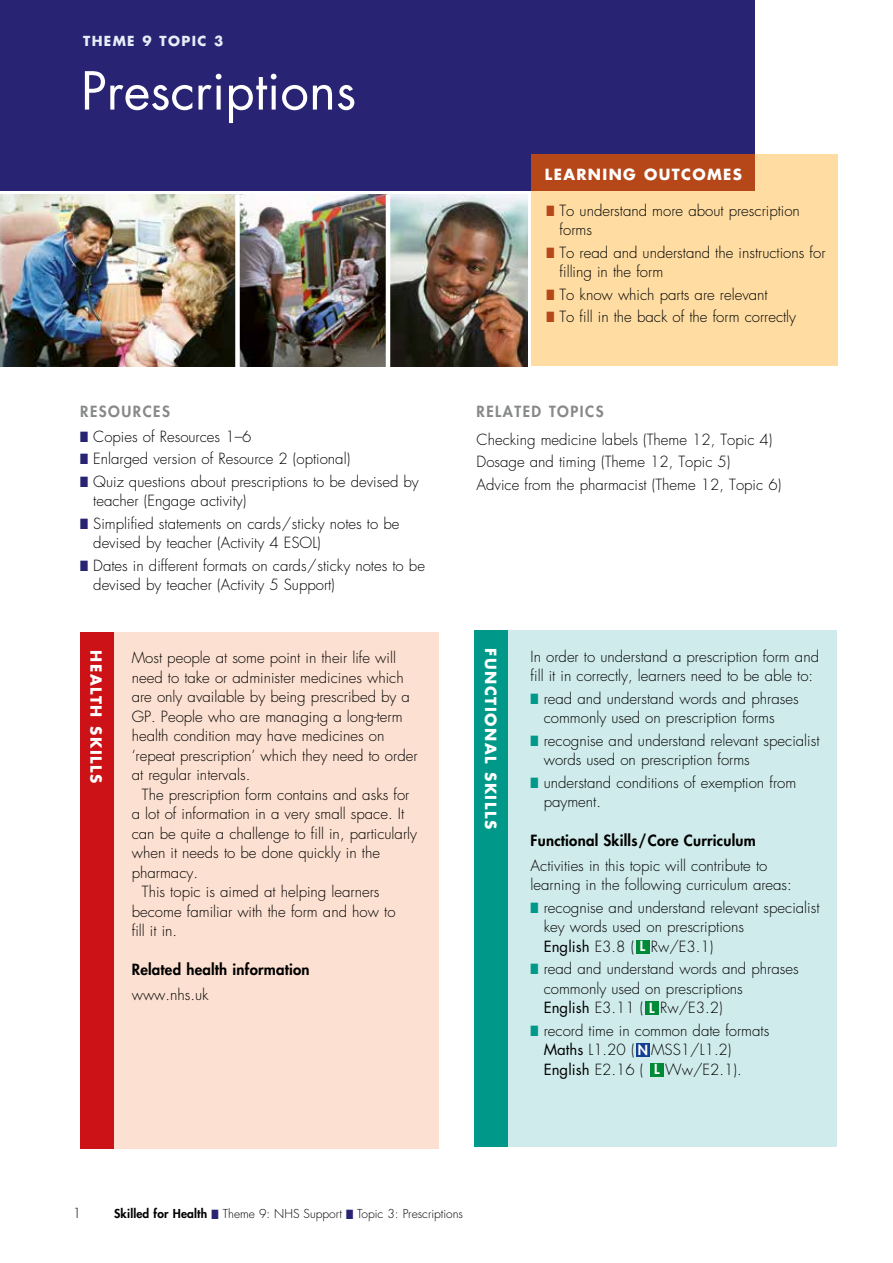
<style>
.page{position:relative;width:893px;height:1263px;background:#fff}
.page>*{position:absolute;margin:0;border:0;box-sizing:border-box;transform-origin:0 0}
.t1{font:51px "Futura Std";color:#fff}
.t2{font:300 15px/19.5px "Futura Std";color:#000}
.t3{font:800 15px "Futura Std";letter-spacing:.015em;color:#000}
.t4{font:700 15px "Futura Std";letter-spacing:.1em;color:#fff}
.t5{font:800 15px "Futura Std";letter-spacing:.1em;color:#878988}
.t6{font:700 13.5px "Futura Std";letter-spacing:.1em;color:#e7edf8}
.t7{font:300 13.5px "Futura Std";color:#000}
.t8{font:300 12px "Futura Std";color:#000}
.s1{color:#282372}
.s2{color:#b54719}
.s3{color:#009989}
.s4{font-weight:400}
.s5{font-weight:800;font-size:13.5px;color:#fff}
.s6{font-weight:800}
</style>
<div class="page">
<img style="left:0;top:195px;width:235px;height:171px">
<img style="left:240px;top:195px;width:146px;height:171px">
<img style="left:390px;top:195px;width:137px;height:171px">
<div style="left:531px;top:154px;width:306px;height:212px;background:#fedca2"></div>
<div style="left:0;top:0;width:755px;height:190px;background:#282372"></div>
<div style="left:531px;top:154px;width:224px;height:36px;background:#b54719"></div>
<div style="left:80px;top:632px;width:359px;height:516px;background:#fce0d1"></div>
<div style="left:80px;top:632px;width:33px;height:516px;background:#cc1216"></div>
<div style="left:475px;top:630px;width:362px;height:516px;background:#d0ebeb"></div>
<div style="left:475px;top:630px;width:33px;height:516px;background:#009989"></div>
<div style="left:636px;top:940px;width:13px;height:13px;background:#008a38"></div>
<div style="left:645px;top:1001px;width:14px;height:14px;background:#008a38"></div>
<div style="left:636px;top:1043px;width:14px;height:14px;background:#123f93"></div>
<div style="left:650px;top:1063px;width:14px;height:13px;background:#008a38"></div>
<p class="t6" style="left:83px;top:32px;width:142px">THEME 9 TOPIC 3</p>
<h1 class="t1" style="left:81px;top:58px;width:277px">Prescriptions</h1>
<p class="t5" style="left:80px;top:402px;width:91px">RESOURCES</p>
<p class="t2" style="left:80px;top:427px;width:173px"><span class="s1">■</span> Copies of Resources 1–6</p>
<p class="t2" style="left:80px;top:449px;width:272px"><span class="s1">■</span> Enlarged version of Resource 2 (optional)</p>
<p class="t2" style="left:93px;top:472px;width:327px;text-indent:-13px"><span class="s1">■</span> Quiz questions about prescriptions to be devised by teacher (Engage activity)</p>
<p class="t2" style="left:93px;top:514px;width:308px;text-indent:-13px"><span class="s1">■</span> Simplified statements on cards/sticky notes to be devised by teacher (Activity 4 ESOL)</p>
<p class="t2" style="left:93px;top:556px;width:333px;text-indent:-13px"><span class="s1">■</span> Dates in different formats on cards/sticky notes to be devised by teacher (Activity 5 Support)</p>
<p class="t4" style="left:106px;top:650px;width:134px;rotate:90deg">HEALTH SKILLS</p>
<p class="t2" style="left:132px;top:649px;width:287px">Most people at some point in their life will need to take or administer medicines which are only available by being prescribed by a GP. People who are managing a long-term health condition may have medicines on ‘repeat prescription’ which they need to order at regular intervals.</p>
<p class="t2" style="left:142px;top:785px;width:269px">The prescription form contains and asks for</p>
<p class="t2" style="left:132px;top:805px;width:274px">a lot of information in a very small space. It</p>
<p class="t2" style="left:132px;top:824px;width:287px">can be quite a challenge to fill in, particularly</p>
<p class="t2" style="left:132px;top:844px;width:250px">when it needs to be done quickly in the</p>
<p class="t2" style="left:132px;top:863px;width:68px">pharmacy.</p>
<p class="t2" style="left:142px;top:883px;width:239px">This topic is aimed at helping learners</p>
<p class="t2" style="left:132px;top:902px;width:265px">become familiar with the form and how to</p>
<p class="t2" style="left:132px;top:922px;width:47px">fill it in.</p>
<p class="t3" style="left:132px;top:960px;width:179px">Related health information</p>
<p class="t2" style="left:132px;top:985px;width:78px">www.nhs.uk</p>
<p class="t4" style="left:545px;top:164px;width:199px">LEARNING OUTCOMES</p>
<p class="t2" style="left:560px;top:201px;width:242px;text-indent:-13px"><span class="s2">■</span> To understand more about prescription forms</p>
<p class="t2" style="left:560px;top:243px;width:267px;text-indent:-13px"><span class="s2">■</span> To read and understand the instructions for filling in the form</p>
<p class="t2" style="left:546px;top:285px;width:223px"><span class="s2">■</span> To know which parts are relevant</p>
<p class="t2" style="left:546px;top:307px;width:251px"><span class="s2">■</span> To fill in the back of the form correctly</p>
<p class="t5" style="left:477px;top:402px;width:129px">RELATED TOPICS</p>
<p class="t2" style="left:477px;top:428px;width:306px;line-height:22.5px">Checking medicine labels (Theme 12, Topic 4)<br>Dosage and timing (Theme 12, Topic 5)<br>Advice from the pharmacist (Theme 12, Topic 6)</p>
<p class="t4" style="left:501px;top:648px;width:182px;rotate:90deg">FUNCTIONAL SKILLS</p>
<p class="t2" style="left:531px;top:647px;width:290px">In order to understand a prescription form and fill it in correctly, learners need to be able to:</p>
<p class="t2" style="left:544px;top:689px;width:256px;text-indent:-13px"><span class="s3">■</span> read and understand words and phrases commonly used on prescription forms</p>
<p class="t2" style="left:544px;top:731px;width:277px;text-indent:-13px"><span class="s3">■</span> recognise and understand relevant specialist words used on prescription forms</p>
<p class="t2" style="left:544px;top:773px;width:254px;text-indent:-13px"><span class="s3">■</span> understand conditions of exemption from payment.</p>
<p class="t3" style="left:531px;top:831px;width:227px">Functional Skills/Core Curriculum</p>
<p class="t2" style="left:531px;top:856px;width:263px">Activities in this topic will contribute to learning in the following curriculum areas:</p>
<p class="t2" style="left:544px;top:898px;width:277px;text-indent:-13px"><span class="s3">■</span> recognise and understand relevant specialist key words used on prescriptions<br><span class="s4">English</span> E3.8 ( <span class="s5">L</span> Rw/E3.1)</p>
<p class="t2" style="left:544px;top:959px;width:256px;text-indent:-13px"><span class="s3">■</span> read and understand words and phrases commonly used on prescriptions<br><span class="s4">English</span> E3.11 ( <span class="s5">L</span> Rw/E3.2)</p>
<p class="t2" style="left:544px;top:1021px;width:227px;text-indent:-13px"><span class="s3">■</span> record time in common date formats<br><span class="s4">Maths</span> L1.20 ( <span class="s5">N</span> MSS1/L1.2)<br><span class="s4">English</span> E2.16 ( <span class="s5">L</span> Ww/E2.1).</p>
<p class="t7" style="left:73px;top:1204px;width:10px">1</p>
<p class="t8" style="left:114px;top:1206px;width:350px"><span class="s6">Skilled for Health</span> <span class="s1">■</span> Theme 9: NHS Support <span class="s1">■</span> Topic 3: Prescriptions</p>
</div>
